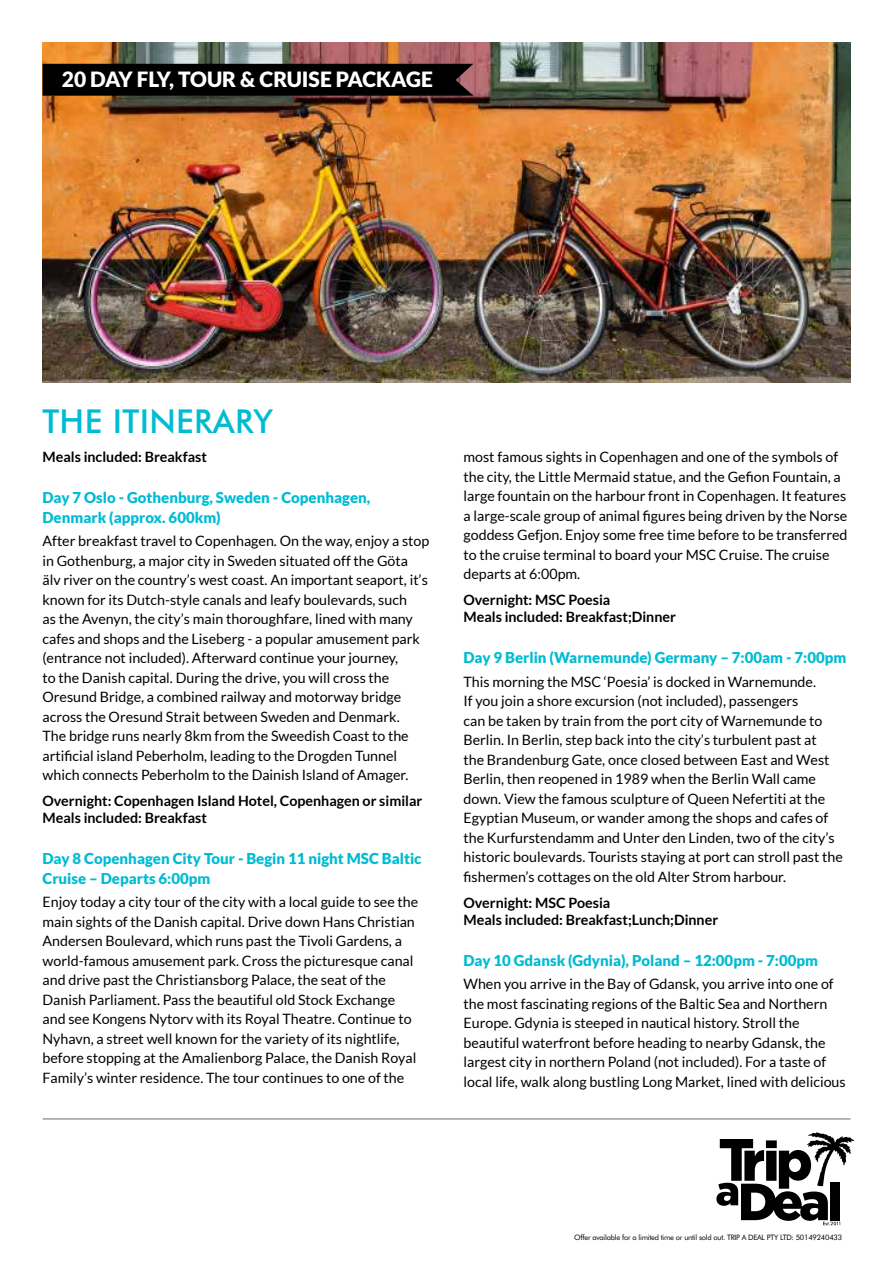
<style>
.page{position:relative;width:893px;height:1263px;background:#fff}
.page>*{position:absolute;margin:0;border:0;box-sizing:border-box;transform-origin:0 0}
.t1{font:500 33px "Futura BT";letter-spacing:.01em;color:#00bcd3}
.t2{font:900 21px "Lato";color:#fff}
.t3{font:900 15px/19.5px "Lato";color:#00bcd3}
.t4{font:14.25px/19.5px "Lato";color:#000}
.t5{font:700 14.25px/17.2px "Lato";color:#000}
.t6{font:7.5px "Futura BT";letter-spacing:-.03em;color:#000}
</style>
<div class="page">
<svg style="left:716px;top:1132px;width:138px;height:93px"></svg>
<hr style="left:43px;top:1119px;width:807px;height:1px;background:#6d6e71">
<img style="left:43px;top:43px;width:807px;height:340px">
<div style="left:43px;top:64px;width:430px;height:32px;background:#000"></div>
<h2 class="t2" style="left:62px;top:67px;width:372px">20 DAY FLY, TOUR &amp; CRUISE PACKAGE</h2>
<h1 class="t1" style="left:43px;top:402px;width:232px">THE ITINERARY</h1>
<p class="t5" style="left:43px;top:448px;width:166px">Meals included: Breakfast</p>
<p class="t3" style="left:43px;top:487px;width:329px">Day 7 Oslo - Gothenburg, Sweden - Copenhagen,<br>Denmark (approx. 600km)</p>
<p class="t4" style="left:43px;top:531px;width:388px">After breakfast travel to Copenhagen. On the way, enjoy a stop in Gothenburg, a major city in Sweden situated off the Göta älv river on the country’s west coast. An important seaport, it’s known for its Dutch-style canals and leafy boulevards, such<br>as the Avenyn, the city’s main thoroughfare, lined with many cafes and shops and the Liseberg - a popular amusement park (entrance not included). Afterward continue your journey,<br>to the Danish capital. During the drive, you will cross the Oresund Bridge, a combined railway and motorway bridge across the Oresund Strait between Sweden and Denmark.<br>The bridge runs nearly 8km from the Sweedish Coast to the artificial island Peberholm, leading to the Drogden Tunnel which connects Peberholm to the Dainish Island of Amager.</p>
<p class="t5" style="left:43px;top:792px;width:381px">Overnight: Copenhagen Island Hotel, Copenhagen or similar<br>Meals included: Breakfast</p>
<p class="t3" style="left:43px;top:848px;width:381px">Day 8 Copenhagen City Tour - Begin 11 night MSC Baltic<br>Cruise – Departs 6:00pm</p>
<p class="t4" style="left:43px;top:892px;width:377px">Enjoy today a city tour of the city with a local guide to see the main sights of the Danish capital. Drive down Hans Christian Andersen Boulevard, which runs past the Tivoli Gardens, a world-famous amusement park. Cross the picturesque canal and drive past the Christiansborg Palace, the seat of the Danish Parliament. Pass the beautiful old Stock Exchange and see Kongens Nytorv with its Royal Theatre. Continue to Nyhavn, a street well known for the variety of its nightlife, before stopping at the Amalienborg Palace, the Danish Royal Family’s winter residence. The tour continues to one of the</p>
<p class="t4" style="left:463px;top:447px;width:386px">most famous sights in Copenhagen and one of the symbols of the city, the Little Mermaid statue, and the Gefion Fountain, a large fountain on the harbour front in Copenhagen. It features a large-scale group of animal figures being driven by the Norse goddess Gefjon. Enjoy some free time before to be transferred to the cruise terminal to board your MSC Cruise. The cruise departs at 6:00pm.</p>
<p class="t5" style="left:463px;top:591px;width:214px">Overnight: MSC Poesia<br>Meals included: Breakfast;Dinner</p>
<p class="t3" style="left:463px;top:647px;width:384px">Day 9 Berlin (Warnemunde) Germany – 7:00am - 7:00pm</p>
<p class="t4" style="left:463px;top:672px;width:381px">This morning the MSC ‘Poesia’ is docked in Warnemunde.<br>If you join a shore excursion (not included), passengers<br>can be taken by train from the port city of Warnemunde to Berlin. In Berlin, step back into the city’s turbulent past at<br>the Brandenburg Gate, once closed between East and West Berlin, then reopened in 1989 when the Berlin Wall came down. View the famous sculpture of Queen Nefertiti at the Egyptian Museum, or wander among the shops and cafes of the Kurfurstendamm and Unter den Linden, two of the city’s historic boulevards. Tourists staying at port can stroll past the fishermen’s cottages on the old Alter Strom harbour.</p>
<p class="t5" style="left:463px;top:893px;width:256px">Overnight: MSC Poesia<br>Meals included: Breakfast;Lunch;Dinner</p>
<p class="t3" style="left:463px;top:950px;width:356px">Day 10 Gdansk (Gdynia), Poland – 12:00pm - 7:00pm</p>
<p class="t4" style="left:463px;top:974px;width:384px">When you arrive in the Bay of Gdansk, you arrive into one of the most fascinating regions of the Baltic Sea and Northern Europe. Gdynia is steeped in nautical history. Stroll the beautiful waterfront before heading to nearby Gdansk, the largest city in northern Poland (not included). For a taste of local life, walk along bustling Long Market, lined with delicious</p>
<p class="t6" style="left:574px;top:1232px;width:269px">Offer available for a limited time or until sold out. TRIP A DEAL PTY LTD: 50149240433</p>
</div>
